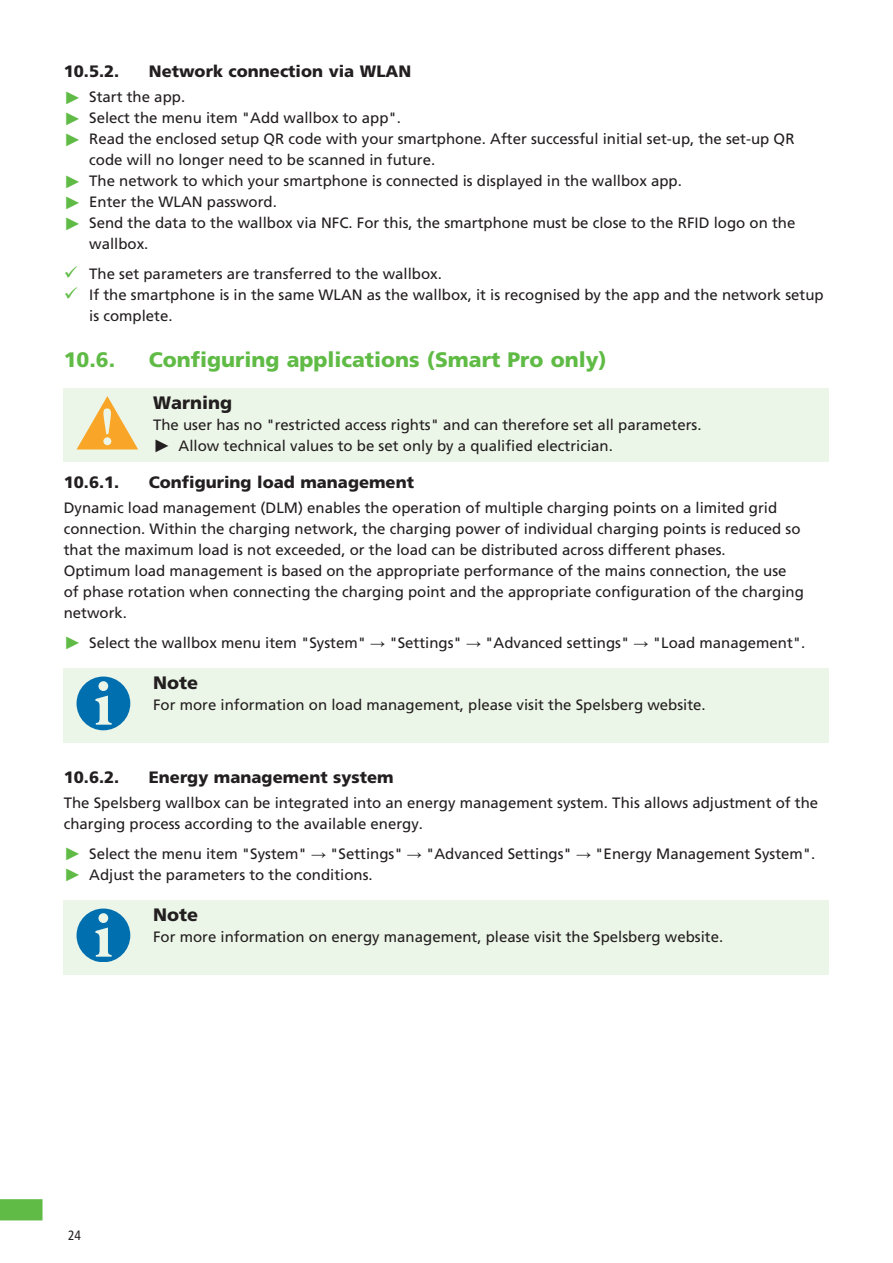
<style>
.page{position:relative;width:893px;height:1263px;background:#fff}
.page>*{position:absolute;margin:0;border:0;box-sizing:border-box;transform-origin:0 0}
.t1{font:900 21px "Frutiger";color:#60bb46}
.Note{font:900 18px "Frutiger";color:#231f20}
.Warning{font:900 18px "Frutiger";color:#231f20}
.t2{font:900 16.5px "Frutiger";color:#231f20}
.Fließtext{font:15px/21px "Frutiger";color:#231f20}
.WarningText{font:15px "Frutiger";color:#231f20}
.t3{font:condensed 13.5px "Frutiger";color:#231f20}
.s1{font-family:"Arial";font-size:18px;color:#60bb46}
.s2{font-family:"Arial";font-size:18px}
.s3{font-family:"Arial"}
</style>
<div class="page">
<svg style="left:0;top:1199px;width:43px;height:21px"></svg>
<div style="left:64px;top:388px;width:765px;height:29px;background:#ecf6e8"></div>
<div style="left:64px;top:413px;width:765px;height:28px;background:#ecf6e8"></div>
<div style="left:64px;top:434px;width:765px;height:28px;background:#ecf6e8"></div>
<div style="left:64px;top:668px;width:765px;height:29px;background:#ecf6e8"></div>
<div style="left:64px;top:694px;width:765px;height:49px;background:#ecf6e8"></div>
<div style="left:64px;top:900px;width:765px;height:29px;background:#ecf6e8"></div>
<div style="left:64px;top:926px;width:765px;height:49px;background:#ecf6e8"></div>
<svg style="left:77px;top:396px;width:61px;height:53px"></svg>
<svg style="left:77px;top:676px;width:53px;height:54px"></svg>
<svg style="left:77px;top:908px;width:53px;height:54px"></svg>
<p class="t2" style="left:64px;top:61px;width:57px">10.5.2.</p>
<p class="t2" style="left:149px;top:61px;width:264px">Network connection via WLAN</p>
<p class="Fließtext" style="left:64px;top:86px;width:123px"><span class="s1">►</span> Start the app.</p>
<p class="Fließtext" style="left:64px;top:107px;width:339px"><span class="s1">►</span> Select the menu item "Add wallbox to app".</p>
<p class="Fließtext" style="left:89px;top:128px;width:707px;text-indent:-26px"><span class="s1">►</span> Read the enclosed setup QR code with your smartphone. After successful initial set-up, the set-up QR code will no longer need to be scanned in future.</p>
<p class="Fließtext" style="left:64px;top:170px;width:620px"><span class="s1">►</span> The network to which your smartphone is connected is displayed in the wallbox app.</p>
<p class="Fließtext" style="left:64px;top:191px;width:215px"><span class="s1">►</span> Enter the WLAN password.</p>
<p class="Fließtext" style="left:89px;top:212px;width:707px;text-indent:-26px"><span class="s1">►</span> Send the data to the wallbox via NFC. For this, the smartphone must be close to the RFID logo on the wallbox.</p>
<p class="Fließtext" style="left:89px;top:263px;width:354px">The set parameters are transferred to the wallbox.</p>
<p class="Fließtext" style="left:89px;top:284px;width:736px">If the smartphone is in the same WLAN as the wallbox, it is recognised by the app and the network setup is complete.</p>
<p class="t1" style="left:64px;top:347px;width:53px">10.6.</p>
<p class="t1" style="left:149px;top:347px;width:459px">Configuring applications (Smart Pro only)</p>
<p class="Warning" style="left:153px;top:391px;width:81px">Warning</p>
<p class="WarningText" style="left:153px;top:416px;width:550px">The user has no "restricted access rights" and can therefore set all parameters.</p>
<p class="Fließtext" style="left:153px;top:435px;width:461px"><span class="s2">►</span> Allow technical values to be set only by a qualified electrician.</p>
<p class="t2" style="left:64px;top:472px;width:57px">10.6.1.</p>
<p class="t2" style="left:149px;top:472px;width:267px">Configuring load management</p>
<p class="Fließtext" style="left:64px;top:497px;width:738px">Dynamic load management (DLM) enables the operation of multiple charging points on a limited grid connection. Within the charging network, the charging power of individual charging points is reduced so that the maximum load is not exceeded, or the load can be distributed across different phases.</p>
<p class="Fließtext" style="left:64px;top:560px;width:742px">Optimum load management is based on the appropriate performance of the mains connection, the use of phase rotation when connecting the charging point and the appropriate configuration of the charging network.</p>
<p class="Fließtext" style="left:64px;top:632px;width:743px"><span class="s1">►</span> Select the wallbox menu item "System" <span class="s3">→</span> "Settings" <span class="s3">→</span> "Advanced settings" <span class="s3">→</span> "Load management".</p>
<p class="Note" style="left:153px;top:672px;width:47px">Note</p>
<p class="WarningText" style="left:153px;top:696px;width:554px">For more information on load management, please visit the Spelsberg website.</p>
<p class="t2" style="left:64px;top:767px;width:57px">10.6.2.</p>
<p class="t2" style="left:149px;top:767px;width:246px">Energy management system</p>
<p class="Fließtext" style="left:64px;top:792px;width:756px">The Spelsberg wallbox can be integrated into an energy management system. This allows adjustment of the charging process according to the available energy.</p>
<p class="Fließtext" style="left:64px;top:843px;width:753px"><span class="s1">►</span> Select the menu item "System" <span class="s3">→</span> "Settings" <span class="s3">→</span> "Advanced Settings" <span class="s3">→</span> "Energy Management System".</p>
<p class="Fließtext" style="left:64px;top:864px;width:310px"><span class="s1">►</span> Adjust the parameters to the conditions.</p>
<p class="Note" style="left:153px;top:904px;width:47px">Note</p>
<p class="WarningText" style="left:153px;top:928px;width:572px">For more information on energy management, please visit the Spelsberg website.</p>
<p class="t3" style="left:68px;top:1227px;width:14px">24</p>
</div>
